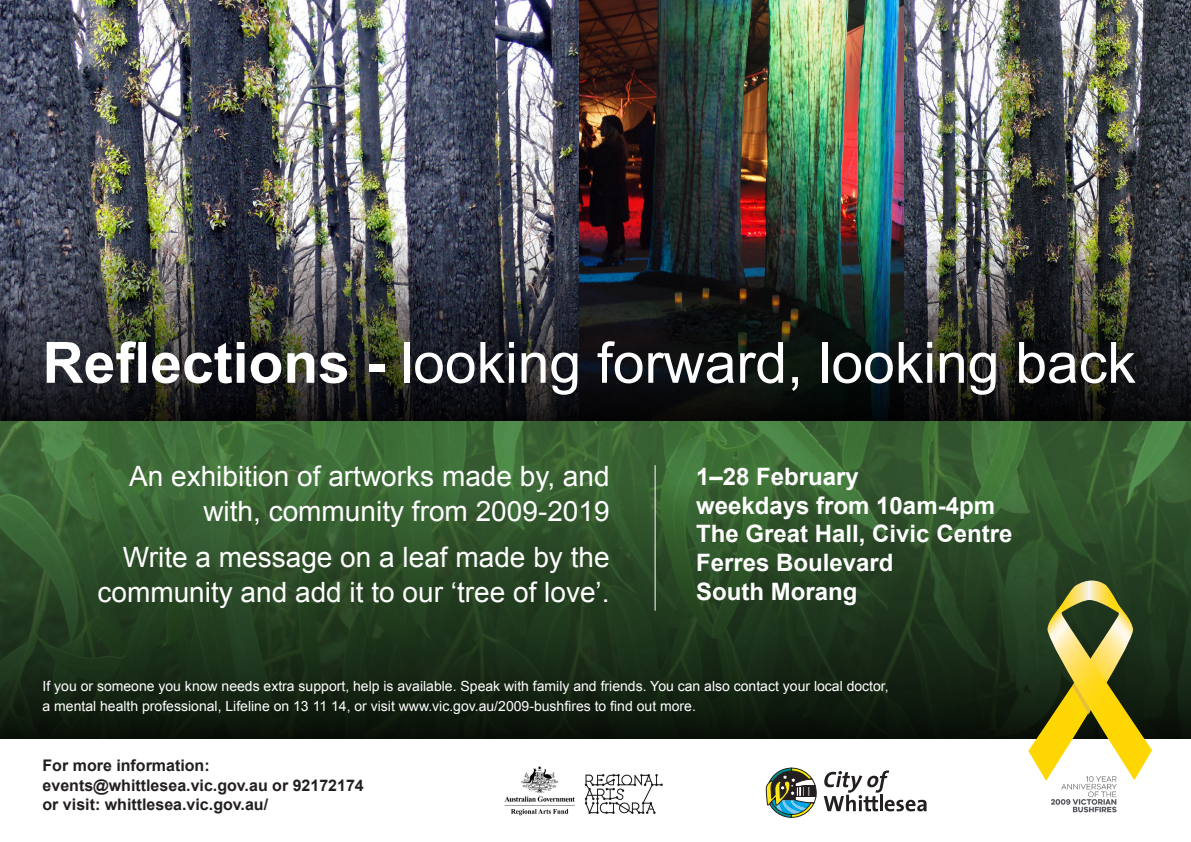
<style>
.page{position:relative;width:1191px;height:842px;background:#fff}
.page>*{position:absolute;margin:0;border:0;box-sizing:border-box;transform-origin:0 0}
.t1{font:57px "Arial";color:#fff}
.t2{font:28px/35px "Arial";color:#fff;text-align:right}
.t3{font:700 24px "Arial";color:#fff}
.t4{font:700 16px "Arial";color:#231f20}
.t5{font:14px/20px "Arial";color:#fff}
.s1{font-weight:700}
</style>
<div class="page">
<img style="left:504px;top:766px;width:159px;height:50px">
<svg style="left:766px;top:767px;width:51px;height:51px"></svg>
<svg style="left:823px;top:770px;width:103px;height:41px"></svg>
<img style="left:0;top:420px;width:1191px;height:63px">
<svg style="left:0;top:483px;width:1191px;height:255px;background:#233e20"></svg>
<img style="left:1051px;top:781px;width:66px;height:32px">
<svg style="left:1028px;top:580px;width:124px;height:201px;background:#908d44"></svg>
<img style="left:578px;top:0;width:326px;height:236px">
<img style="left:0;top:0;width:578px;height:236px">
<img style="left:904px;top:0;width:287px;height:236px">
<img style="left:0;top:236px;width:1191px;height:184px">
<hr style="left:654px;top:465px;width:1px;height:146px;background:#fff">
<p class="t1" style="left:43px;top:325px;width:1094px"><span class="s1">Reflections -</span> looking forward, looking back</p>
<p class="t2" style="left:129px;top:459px;width:482px">An exhibition of artworks made by, and with, community from 2009-2019</p>
<p class="t2" style="left:97px;top:540px;width:514px">Write a message on a leaf made by the community and add it to our ‘tree of love’.</p>
<p class="t3" style="left:696px;top:460px;width:164px">1–28 February</p>
<p class="t3" style="left:696px;top:489px;width:300px">weekdays from 10am-4pm</p>
<p class="t3" style="left:696px;top:518px;width:318px">The Great Hall, Civic Centre</p>
<p class="t3" style="left:696px;top:547px;width:199px">Ferres Boulevard</p>
<p class="t3" style="left:696px;top:576px;width:163px">South Morang</p>
<p class="t5" style="left:43px;top:676px;width:847px">If you or someone you know needs extra support, help is available. Speak with family and friends. You can also contact your local doctor, a mental health professional, Lifeline on 13 11 14, or visit www.vic.gov.au/2009-bushfires to find out more.</p>
<p class="t4" style="left:43px;top:755px;width:169px">For more information:</p>
<p class="t4" style="left:43px;top:774px;width:323px">events@whittlesea.vic.gov.au or 92172174</p>
<p class="t4" style="left:43px;top:794px;width:227px">or visit: whittlesea.vic.gov.au/</p>
</div>
